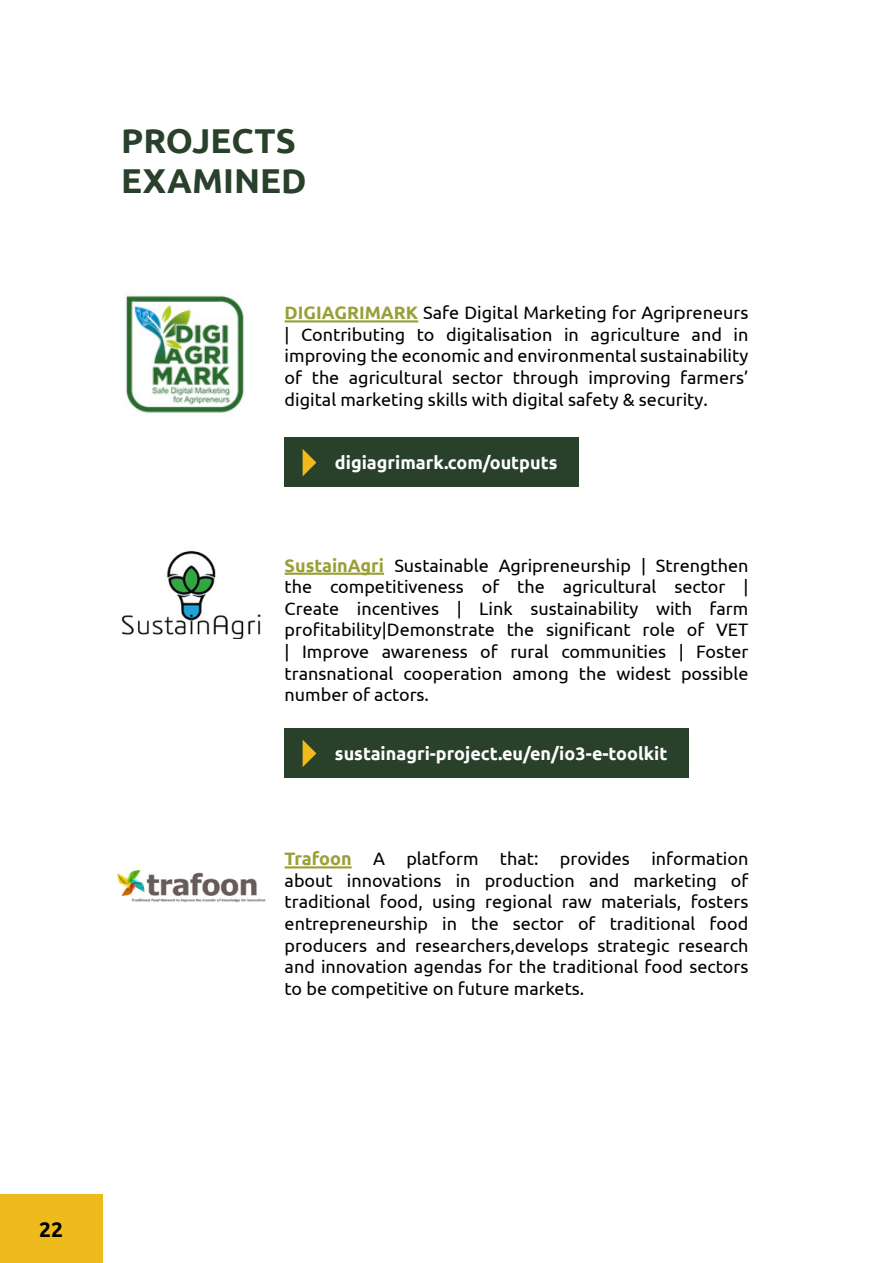
<style>
.page{position:relative;width:893px;height:1263px;background:#fff}
.page>*{position:absolute;margin:0;border:0;box-sizing:border-box;transform-origin:0 0}
.t1{font:700 34.5px/39.6px "Ubuntu";color:#29402b}
.t2{font:700 21px "Ubuntu";color:#000}
.t3{font:18px/21.6px "Ubuntu";color:#000101;text-align:justify}
.t4{font:700 18px "Ubuntu";color:#fff}
.s1{font-weight:700;color:#99a038}
</style>
<div class="page">
<div style="left:0;top:1195px;width:102px;height:68px;background:#efba1c"></div>
<div style="left:285px;top:438px;width:294px;height:49px;background:#29402b"></div>
<div style="left:285px;top:729px;width:404px;height:49px;background:#29402b"></div>
<hr style="left:285px;top:320px;width:133px;height:2px;background:#99a038">
<hr style="left:285px;top:573px;width:99px;height:2px;background:#99a038">
<hr style="left:285px;top:866px;width:67px;height:2px;background:#99a038">
<img style="left:125px;top:295px;width:119px;height:118px">
<img style="left:121px;top:550px;width:140px;height:88px">
<img style="left:116px;top:867px;width:150px;height:36px">
<svg style="left:303px;top:449px;width:13px;height:27px"></svg>
<svg style="left:303px;top:740px;width:13px;height:27px"></svg>
<h1 class="t1" style="left:121px;top:121px;width:187px">PROJECTS<br>EXAMINED</h1>
<p class="t3" style="left:285px;top:301px;width:465px"><span class="s1">DIGIAGRIMARK</span> Safe Digital Marketing for Agripreneurs | Contributing to digitalisation in agriculture and in improving the economic and environmental sustainability of the agricultural sector through improving farmers’ digital marketing skills with digital safety &amp; security.</p>
<p class="t4" style="left:335px;top:451px;width:224px">digiagrimark.com/outputs</p>
<p class="t3" style="left:285px;top:554px;width:465px"><span class="s1">SustainAgri</span> Sustainable Agripreneurship | Strengthen the competitiveness of the agricultural sector | Create incentives | Link sustainability with farm profitability|Demonstrate the significant role of VET | Improve awareness of rural communities | Foster transnational cooperation among the widest possible number of actors.</p>
<p class="t4" style="left:335px;top:742px;width:334px">sustainagri-project.eu/en/io3-e-toolkit</p>
<p class="t3" style="left:285px;top:847px;width:465px"><span class="s1">Trafoon</span> Α platform that: provides information about innovations in production and marketing of traditional food, using regional raw materials, fosters entrepreneurship in the sector of traditional food producers and researchers,develops strategic research and innovation agendas for the traditional food sectors to be competitive on future markets.</p>
<p class="t2" style="left:39px;top:1216px;width:25px">22</p>
</div>
